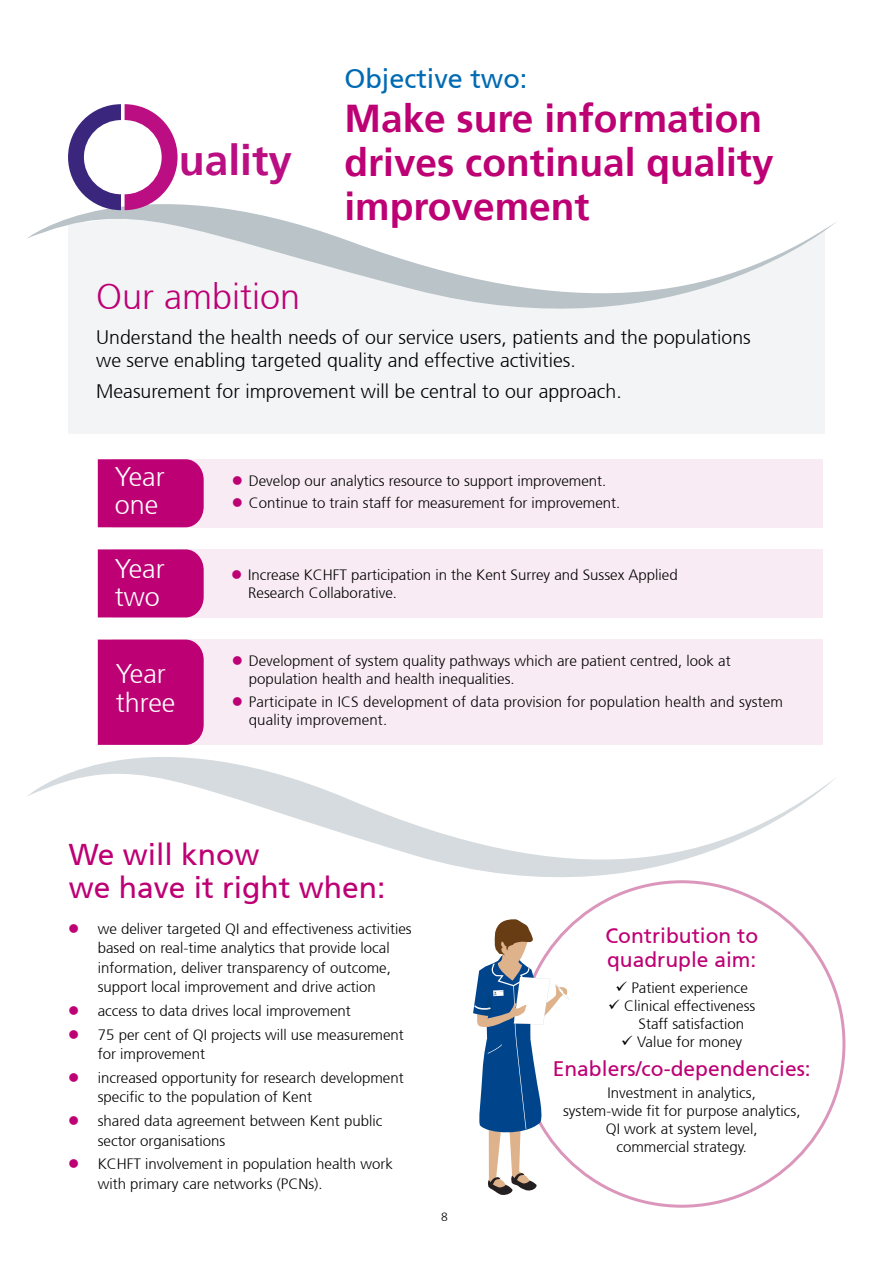
<style>
.page{position:relative;width:893px;height:1263px;background:#fff}
.page>*{position:absolute;margin:0;border:0;box-sizing:border-box;transform-origin:0 0}
.t1{font:700 42.45px "Frutiger 65";color:#ba0e82}
.t2{font:700 38.85px/43.8px "Frutiger 65";color:#bd0074}
.t3{font:300 36px "Frutiger 45";color:#bd0074}
.t4{font:30px/33px "Frutiger 55 Roman";color:#bd0074}
.t5{font:300 27px/28.5px "Frutiger 45";color:#fff}
.t6{font:27px "Frutiger 55 Roman";color:#006bb3}
.t7{font:21px/24px "Frutiger 55 Roman";color:#bd0074}
.t8{font:300 19.5px/22.5px "Frutiger 45";color:#000}
.t9{font:300 15px/18px "Frutiger 45";color:#000}
.t10{font:300 12px "Frutiger 45";color:#000}
.s1{color:#bd0074}
</style>
<div class="page">
<div style="left:68px;top:358px;width:757px;height:76px;background:#f2f4f5"></div>
<svg style="left:27px;top:204px;width:809px;height:154px;fill:#f2f4f5"></svg>
<svg style="left:473px;top:919px;width:96px;height:276px"></svg>
<svg style="left:68px;top:104px;width:110px;height:106px"></svg>
<div style="left:112px;top:639px;width:711px;height:106px;background:#f8ebf3"></div>
<div style="left:98px;top:639px;width:106px;height:106px;background:#bd0074"></div>
<div style="left:112px;top:549px;width:711px;height:68px;background:#f8ebf3"></div>
<div style="left:98px;top:549px;width:106px;height:68px;background:#bd0074"></div>
<div style="left:112px;top:459px;width:711px;height:68px;background:#f8ebf3"></div>
<div style="left:98px;top:459px;width:106px;height:68px;background:#bd0074"></div>
<svg style="left:28px;top:757px;width:807px;height:121px"></svg>
<h1 class="t1" style="left:179px;top:136px;width:115px">uality</h1>
<h3 class="t6" style="left:344px;top:63px;width:185px">Objective two:</h3>
<h2 class="t2" style="left:344px;top:97px;width:431px">Make sure information drives continual quality improvement</h2>
<h3 class="t3" style="left:96px;top:276px;width:206px">Our ambition</h3>
<h3 class="t8" style="left:96px;top:326px;width:656px">Understand the health needs of our service users, patients and the populations we serve enabling targeted quality and effective activities.</h3>
<h3 class="t8" style="left:96px;top:380px;width:527px">Measurement for improvement will be central to our approach.</h3>
<h3 class="t5" style="left:115px;top:463px;width:52px">Year one</h3>
<p class="t9" style="left:232px;top:472px;width:376px"><span class="s1">●</span> Develop our analytics resource to support improvement.</p>
<p class="t9" style="left:232px;top:494px;width:390px"><span class="s1">●</span> Continue to train staff for measurement for improvement.</p>
<h3 class="t5" style="left:115px;top:554px;width:52px">Year two</h3>
<p class="t9" style="left:248px;top:566px;width:431px;text-indent:-17px"><span class="s1">●</span> Increase KCHFT participation in the Kent Surrey and Sussex Applied<br>Research Collaborative.</p>
<h3 class="t5" style="left:116px;top:660px;width:61px">Year three</h3>
<p class="t9" style="left:249px;top:652px;width:483px;text-indent:-17px"><span class="s1">●</span> Development of system quality pathways which are patient centred, look at population health and health inequalities.</p>
<p class="t9" style="left:249px;top:693px;width:536px;text-indent:-17px"><span class="s1">●</span> Participate in ICS development of data provision for population health and system quality improvement.</p>
<h3 class="t4" style="left:69px;top:838px;width:318px">We will know<br>we have it right when:</h3>
<p class="t9" style="left:68px;top:919px;width:345px;line-height:19.5px;text-align:center"><span class="s1">●</span> we deliver targeted QI and effectiveness activities based on real-time analytics that provide local information, deliver transparency of outcome, support local improvement and drive action</p>
<p class="t9" style="left:68px;top:1002px;width:284px"><span class="s1">●</span> access to data drives local improvement</p>
<p class="t9" style="left:98px;top:1025px;width:308px;line-height:19.5px;text-indent:-30px"><span class="s1">●</span> 75 per cent of QI projects will use measurement for improvement</p>
<p class="t9" style="left:98px;top:1068px;width:307px;line-height:19.5px;text-indent:-30px"><span class="s1">●</span> increased opportunity for research development specific to the population of Kent</p>
<p class="t9" style="left:98px;top:1111px;width:286px;line-height:19.5px;text-indent:-30px"><span class="s1">●</span> shared data agreement between Kent public sector organisations</p>
<p class="t9" style="left:98px;top:1154px;width:297px;line-height:19.5px;text-indent:-30px"><span class="s1">●</span> KCHFT involvement in population health work with primary care networks (PCNs).</p>
<p class="t10" style="left:441px;top:1210px;width:8px">8</p>
<h3 class="t7" style="left:605px;top:923px;width:154px">Contribution to quadruple aim:</h3>
<p class="t9" style="left:615px;top:979px;width:134px">✓ Patient experience</p>
<p class="t9" style="left:639px;top:997px;width:118px;text-indent:-30px">✓ Clinical effectiveness<br>Staff satisfaction</p>
<p class="t9" style="left:621px;top:1033px;width:122px">✓ Value for money</p>
<h3 class="t7" style="left:553px;top:1056px;width:259px">Enablers/co-dependencies:</h3>
<p class="t9" style="left:563px;top:1084px;width:239px;text-align:center">Investment in analytics,<br>system-wide fit for purpose analytics,<br>QI work at system level,<br>commercial strategy.</p>
</div>
